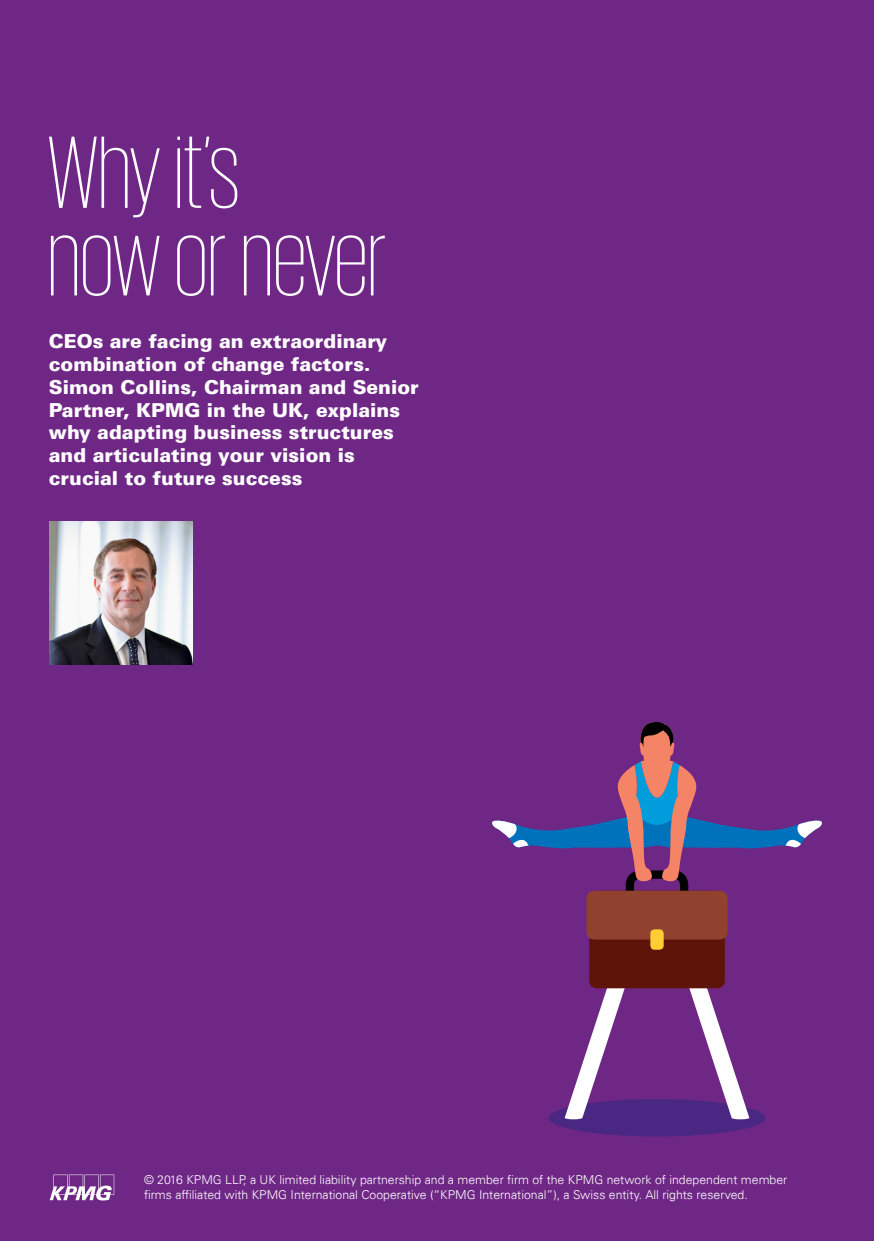
<style>
.page{position:relative;width:874px;height:1241px;background:#fff}
.page>*{position:absolute;margin:0;border:0;box-sizing:border-box;transform-origin:0 0}
.t1{font:200 105px/87.5px "KPMG";color:#fff}
.t2{font:900 19.25px/22.8px "Univers 75";color:#fff}
.t3{font:300 12.25px/14.7px "Univers 45";color:#fff}
</style>
<div class="page">
<div style="left:0;top:0;width:873px;height:1240px;background:#6f2786"></div>
<svg style="left:50px;top:1174px;width:64px;height:26px"></svg>
<div style="left:548px;top:1098px;width:217px;height:38px;background:#4a2783;border-radius:50%"></div>
<svg style="left:675px;top:946px;width:74px;height:173px"></svg>
<svg style="left:564px;top:985px;width:74px;height:134px"></svg>
<div style="left:589px;top:890px;width:135px;height:98px;background:#5e1408;border-radius:8px"></div>
<svg style="left:492px;top:721px;width:330px;height:198px"></svg>
<div style="left:586px;top:890px;width:141px;height:49px;background:#91422e;border-radius:8px"></div>
<div style="left:650px;top:929px;width:13px;height:20px;background:#fecd33;border-radius:4px"></div>
<img style="left:50px;top:521px;width:142px;height:143px">
<h1 class="t1" style="left:48px;top:126px;width:340px">Why it’s<br>now or never</h1>
<h2 class="t2" style="left:49px;top:330px;width:371px">CEOs are facing an extraordinary combination of change factors.<br>Simon Collins, Chairman and Senior<br>Partner, KPMG in the UK, explains why adapting business structures and articulating your vision is crucial to future success</h2>
<p class="t3" style="left:144px;top:1171px;width:644px">© 2016 KPMG LLP, a UK limited liability partnership and a member firm of the KPMG network of independent member firms affiliated with KPMG International Cooperative (“KPMG International”), a Swiss entity. All rights reserved.</p>
</div>
